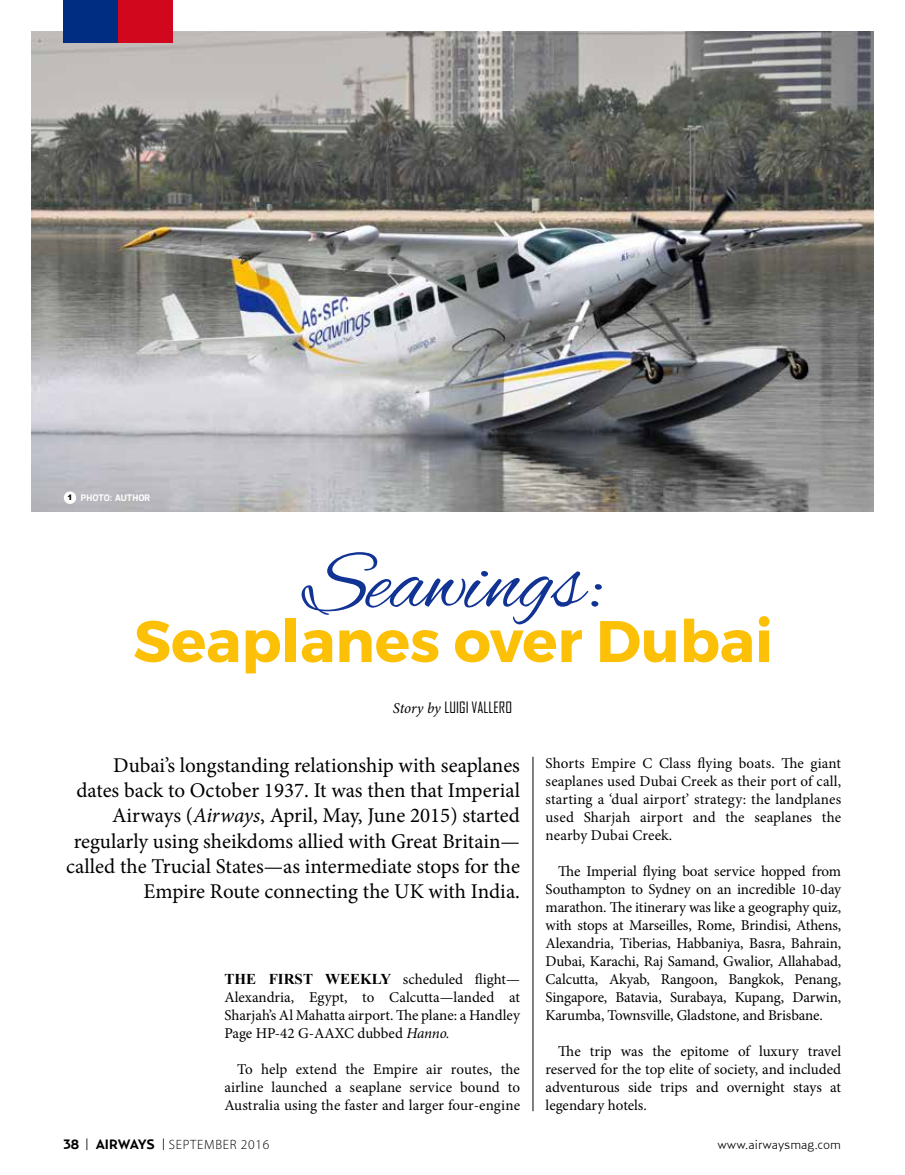
<style>
.page{position:relative;width:905px;height:1175px;background:#fff}
.page>*{position:absolute;margin:0;border:0;box-sizing:border-box;transform-origin:0 0}
.t1{font:87px "Alex Brush";color:#113394}
.t2{font:700 58.5px "Montserrat";color:#fcc006}
.t3{font:21px/25.2px "Minion Pro";color:#000;text-align:right}
.t4{font:15px/18px "Minion Pro";color:#000;text-align:justify}
.t5{font:15px "Agency FB";color:#000}
.t6{font:300 13.5px "Myriad Pro";letter-spacing:.05em;color:#000}
.t7{font:300 13.5px "Relay";color:#000}
.t8{font:700 9px "Exo";letter-spacing:.02em;color:#fff}
.s1{font-family:"Arial";font-weight:900;font-size:7.5px;color:#000}
.s2{font-family:"Minion Pro";font-style:italic}
.s3{font-style:italic}
.s4{font-family:"Times New Roman";font-weight:700}
.s5{font-family:"Relay";font-weight:700}
.s6{font-family:"Relay"}
</style>
<div class="page">
<hr style="left:532px;top:756px;width:1px;height:355px;background:#000">
<img style="left:32px;top:32px;width:841px;height:479px">
<div style="left:64px;top:491px;width:12px;height:13px;background:#fff;border-radius:50%"></div>
<div style="left:64px;top:0;width:54px;height:43px;background:#002c81"></div>
<div style="left:118px;top:0;width:54px;height:43px;background:#d0071d"></div>
<p class="t8" style="left:67px;top:491px;width:84px"><span class="s1">1</span> PHOTO: AUTHOR</p>
<h1 class="t1" style="left:303px;top:534px;width:302px">Seawings:</h1>
<h2 class="t2" style="left:133px;top:605px;width:641px">Seaplanes over Dubai</h2>
<p class="t5" style="left:393px;top:698px;width:120px"><span class="s2">Story by</span> LUIGI VALLERO</p>
<p class="t3" style="left:66px;top:752px;width:455px">Dubai’s longstanding relationship with seaplanes dates back to October 1937. It was then that Imperial Airways (<span class="s3">Airways</span>, April, May, June 2015) started regularly using sheikdoms allied with Great Britain— called the Trucial States—as intermediate stops for the Empire Route connecting the UK with India.</p>
<p class="t4" style="left:224px;top:970px;width:297px"><span class="s4">THE FIRST WEEKLY</span> scheduled flight— Alexandria, Egypt, to Calcutta—landed at Sharjah’s Al Mahatta airport. The plane: a Handley Page HP-42 G-AAXC dubbed <span class="s3">Hanno.</span></p>
<p class="t4" style="left:224px;top:1060px;width:297px;text-indent:13px">To help extend the Empire air routes, the airline launched a seaplane service bound to Australia using the faster and larger four-engine</p>
<p class="t4" style="left:545px;top:754px;width:297px">Shorts Empire C Class flying boats. The giant seaplanes used Dubai Creek as their port of call, starting a ‘dual airport’ strategy: the landplanes used Sharjah airport and the seaplanes the nearby Dubai Creek.</p>
<p class="t4" style="left:545px;top:862px;width:297px;text-indent:13px">The Imperial flying boat service hopped from Southampton to Sydney on an incredible 10-day marathon. The itinerary was like a geography quiz, with stops at Marseilles, Rome, Brindisi, Athens, Alexandria, Tiberias, Habbaniya, Basra, Bahrain, Dubai, Karachi, Raj Samand, Gwalior, Allahabad, Calcutta, Akyab, Rangoon, Bangkok, Penang, Singapore, Batavia, Surabaya, Kupang, Darwin, Karumba, Townsville, Gladstone, and Brisbane.</p>
<p class="t4" style="left:545px;top:1042px;width:297px;text-indent:13px">The trip was the epitome of luxury travel reserved for the top elite of society, and included adventurous side trips and overnight stays at legendary hotels.</p>
<p class="t6" style="left:64px;top:1135px;width:207px"><span class="s5">38</span> <span class="s6">|</span> <span class="s5">AIRWAYS</span> <span class="s6">|</span> SEPTEMBER 2016</p>
<p class="t7" style="left:717px;top:1135px;width:125px">www.airwaysmag.com</p>
</div>
